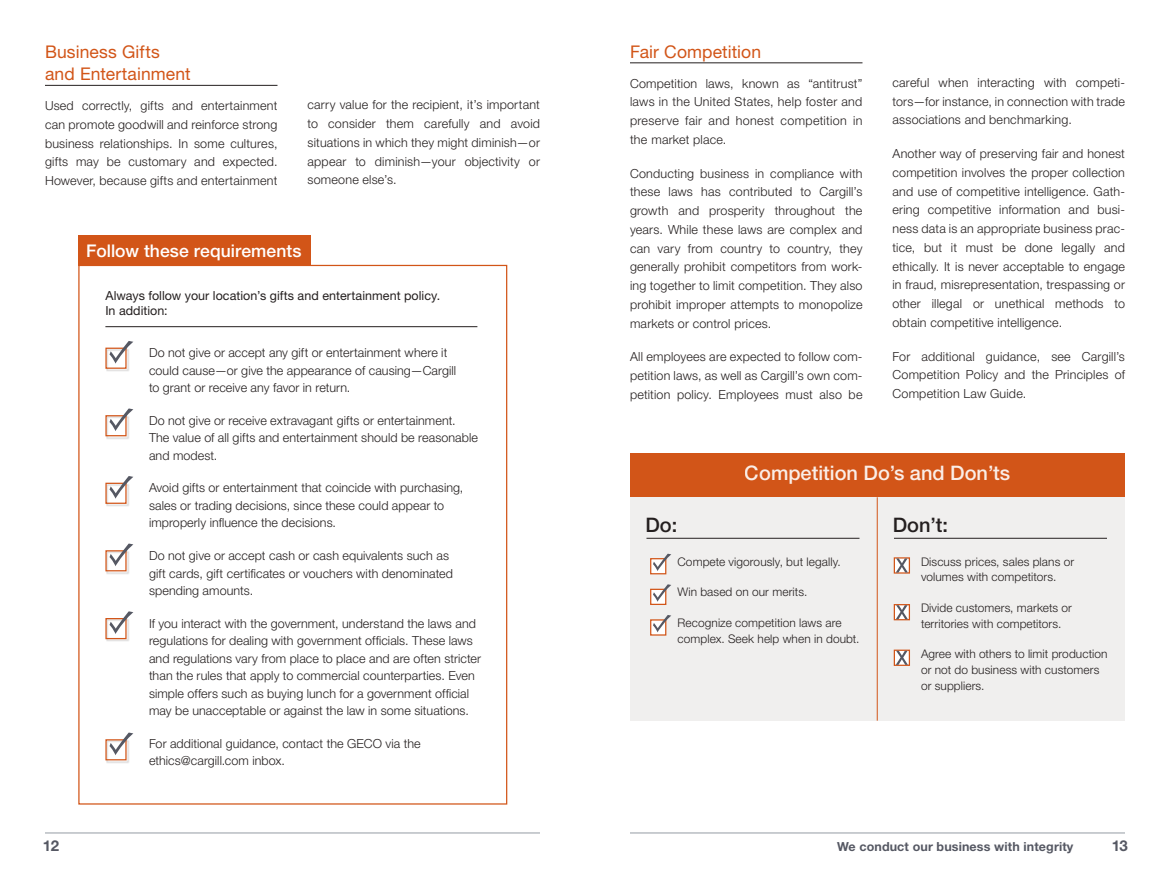
<style>
.page{position:relative;width:1170px;height:878px;background:#fff}
.page>*{position:absolute;margin:0;border:0;box-sizing:border-box;transform-origin:0 0}
.t1{font:500 20px "Helvetica Neue LT Std";color:#fff}
.t2{font:500 20px "Helvetica Neue LT Std";color:#241f1f}
.t3{font:17.5px/22.5px "Helvetica Neue LT Std";letter-spacing:.005em;color:#d25518}
.t4{font:500 17.5px "Helvetica Neue LT Std";letter-spacing:.005em;color:#fff}
.t5{font:700 15px "Helvetica Neue LT Std";color:#555863}
.t6{font:300 12.5px/18.8px "Helvetica Neue LT Std";letter-spacing:.005em;color:#241f1f;text-align:justify}
.t7{font:12.5px/15px "Helvetica Neue LT Std";letter-spacing:.005em;color:#241f1f}
.t8{font:700 12.5px "Helvetica Neue LT Std";letter-spacing:.01em;color:#555863}
.t9{font:300 11.88px/15.6px "Helvetica Neue LT Std";letter-spacing:.01em;color:#241f1f}
</style>
<div class="page">
<div style="left:78px;top:235px;width:233px;height:31px;background:#d25518"></div>
<div style="left:78px;top:265px;width:429px;height:539px;background:#fff;border:1px solid #d25518"></div>
<div style="left:106px;top:618px;width:24px;height:24px;background:#241f1f;opacity:.2"></div>
<div style="left:105px;top:618px;width:22px;height:21px;border:1px solid #d25518"></div>
<svg style="left:109px;top:611px;width:24px;height:23px"></svg>
<div style="left:106px;top:740px;width:24px;height:23px;background:#241f1f;opacity:.2"></div>
<div style="left:105px;top:739px;width:22px;height:21px;border:1px solid #d25518"></div>
<svg style="left:109px;top:732px;width:24px;height:23px"></svg>
<div style="left:106px;top:551px;width:24px;height:23px;background:#241f1f;opacity:.2"></div>
<div style="left:105px;top:550px;width:22px;height:21px;border:1px solid #d25518"></div>
<svg style="left:109px;top:543px;width:24px;height:23px"></svg>
<div style="left:106px;top:483px;width:24px;height:24px;background:#241f1f;opacity:.2"></div>
<div style="left:105px;top:482px;width:22px;height:22px;border:1px solid #d25518"></div>
<svg style="left:109px;top:476px;width:24px;height:22px"></svg>
<div style="left:106px;top:416px;width:24px;height:23px;background:#241f1f;opacity:.2"></div>
<div style="left:105px;top:415px;width:22px;height:21px;border:1px solid #d25518"></div>
<svg style="left:109px;top:408px;width:24px;height:23px"></svg>
<div style="left:106px;top:348px;width:24px;height:24px;background:#241f1f;opacity:.2"></div>
<div style="left:105px;top:347px;width:22px;height:22px;border:1px solid #d25518"></div>
<svg style="left:109px;top:341px;width:24px;height:22px"></svg>
<div style="left:630px;top:497px;width:494px;height:223px;background:#f0efee"></div>
<hr style="left:877px;top:497px;width:1px;height:223px;background:#d25518">
<div style="left:631px;top:453px;width:494px;height:44px;background:#d25518"></div>
<div style="left:650px;top:619px;width:16px;height:16px;background:#fff;border:1px solid #d25518"></div>
<svg style="left:653px;top:615px;width:18px;height:17px"></svg>
<div style="left:650px;top:588px;width:16px;height:17px;background:#fff;border:1px solid #d25518"></div>
<svg style="left:653px;top:584px;width:18px;height:17px"></svg>
<div style="left:650px;top:558px;width:16px;height:16px;background:#fff;border:1px solid #d25518"></div>
<svg style="left:653px;top:553px;width:18px;height:18px"></svg>
<svg style="left:894px;top:557px;width:16px;height:16px"></svg>
<svg style="left:896px;top:558px;width:12px;height:14px"></svg>
<svg style="left:894px;top:604px;width:16px;height:16px"></svg>
<svg style="left:896px;top:605px;width:12px;height:14px"></svg>
<svg style="left:894px;top:649px;width:16px;height:17px"></svg>
<svg style="left:896px;top:650px;width:12px;height:14px"></svg>
<hr style="left:45px;top:832px;width:495px;height:1px;background:#959ba4">
<hr style="left:630px;top:832px;width:495px;height:1px;background:#959ba4">
<hr style="left:630px;top:62px;width:232px;height:1px;background:#241f1f">
<hr style="left:45px;top:85px;width:233px;height:1px;background:#241f1f">
<hr style="left:105px;top:326px;width:372px;height:1px;background:#241f1f">
<hr style="left:647px;top:538px;width:213px;height:1px;background:#241f1f">
<hr style="left:894px;top:538px;width:213px;height:1px;background:#241f1f">
<h2 class="t3" style="left:45px;top:40px;width:147px">Business Gifts and Entertainment</h2>
<p class="t6" style="left:45px;top:96px;width:234px">Used correctly, gifts and entertainment can promote goodwill and reinforce strong business relationships. In some cultures, gifts may be customary and expected.<br>However, because gifts and entertainment</p>
<p class="t6" style="left:308px;top:95px;width:234px">carry value for the recipient, it’s important to consider them carefully and avoid situations in which they might diminish—or appear to diminish—your objectivity or someone else’s.</p>
<h2 class="t4" style="left:86px;top:240px;width:217px">Follow these requirements</h2>
<p class="t7" style="left:105px;top:288px;width:334px">Always follow your location’s gifts and entertainment policy.<br>In addition:</p>
<p class="t6" style="left:149px;top:344px;width:309px;line-height:17.5px;text-align:left">Do not give or accept any gift or entertainment where it could cause—or give the appearance of causing—Cargill to grant or receive any favor in return.</p>
<p class="t6" style="left:149px;top:411px;width:331px;line-height:17.5px;text-align:left">Do not give or receive extravagant gifts or entertainment.<br>The value of all gifts and entertainment should be reasonable and modest.</p>
<p class="t6" style="left:149px;top:479px;width:316px;line-height:17.5px;text-align:left">Avoid gifts or entertainment that coincide with purchasing, sales or trading decisions, since these could appear to improperly influence the decisions.</p>
<p class="t6" style="left:149px;top:546px;width:306px;line-height:17.5px;text-align:left">Do not give or accept cash or cash equivalents such as gift cards, gift certificates or vouchers with denominated spending amounts.</p>
<p class="t6" style="left:149px;top:614px;width:334px;line-height:17.5px;text-align:left">If you interact with the government, understand the laws and regulations for dealing with government officials. These laws and regulations vary from place to place and are often stricter than the rules that apply to commercial counterparties. Even simple offers such as buying lunch for a government official may be unacceptable or against the law in some situations.</p>
<p class="t6" style="left:149px;top:734px;width:273px;line-height:17.5px">For additional guidance, contact the GECO via the ethics@cargill.com inbox.</p>
<h2 class="t3" style="left:630px;top:40px;width:133px">Fair Competition</h2>
<p class="t6" style="left:630px;top:73px;width:234px">Competition laws, known as “antitrust” laws in the United States, help foster and preserve fair and honest competition in the market place.</p>
<p class="t6" style="left:630px;top:163px;width:234px">Conducting business in compliance with these laws has contributed to Cargill’s growth and prosperity throughout the years. While these laws are complex and can vary from country to country, they generally prohibit competitors from work&shy;ing together to limit competition. They also prohibit improper attempts to monopolize markets or control prices.</p>
<p class="t6" style="left:630px;top:347px;width:234px">All employees are expected to follow com&shy;petition laws, as well as Cargill’s own com&shy;petition policy. Employees must also be</p>
<p class="t6" style="left:892px;top:73px;width:234px">careful when interacting with competi&shy;tors—for instance, in connection with trade associations and benchmarking.</p>
<p class="t6" style="left:892px;top:144px;width:234px">Another way of preserving fair and honest competition involves the proper collection and use of competitive intelligence. Gath&shy;ering competitive information and busi&shy;ness data is an appropriate business prac&shy;tice, but it must be done legally and ethically. It is never acceptable to engage in fraud, misrepresentation, trespassing or other illegal or unethical methods to obtain competitive intelligence.</p>
<p class="t6" style="left:892px;top:346px;width:234px">For additional guidance, see Cargill’s Competition Policy and the Principles of Competition Law Guide.</p>
<h1 class="t1" style="left:745px;top:461px;width:267px">Competition Do’s and Don’ts</h1>
<h1 class="t2" style="left:645px;top:513px;width:33px">Do:</h1>
<h1 class="t2" style="left:893px;top:513px;width:57px">Don’t:</h1>
<p class="t9" style="left:678px;top:553px;width:165px">Compete vigorously, but legally.</p>
<p class="t9" style="left:678px;top:584px;width:131px">Win based on our merits.</p>
<p class="t9" style="left:678px;top:614px;width:184px">Recognize competition laws are complex. Seek help when in doubt.</p>
<p class="t9" style="left:921px;top:553px;width:155px">Discuss prices, sales plans or volumes with competitors.</p>
<p class="t9" style="left:921px;top:599px;width:153px">Divide customers, markets or territories with competitors.</p>
<p class="t9" style="left:921px;top:646px;width:188px">Agree with others to limit production or not do business with customers or suppliers.</p>
<p class="t5" style="left:43px;top:836px;width:18px">12</p>
<p class="t8" style="left:837px;top:838px;width:238px">We conduct our business with integrity</p>
<p class="t5" style="left:1112px;top:836px;width:18px">13</p>
</div>
